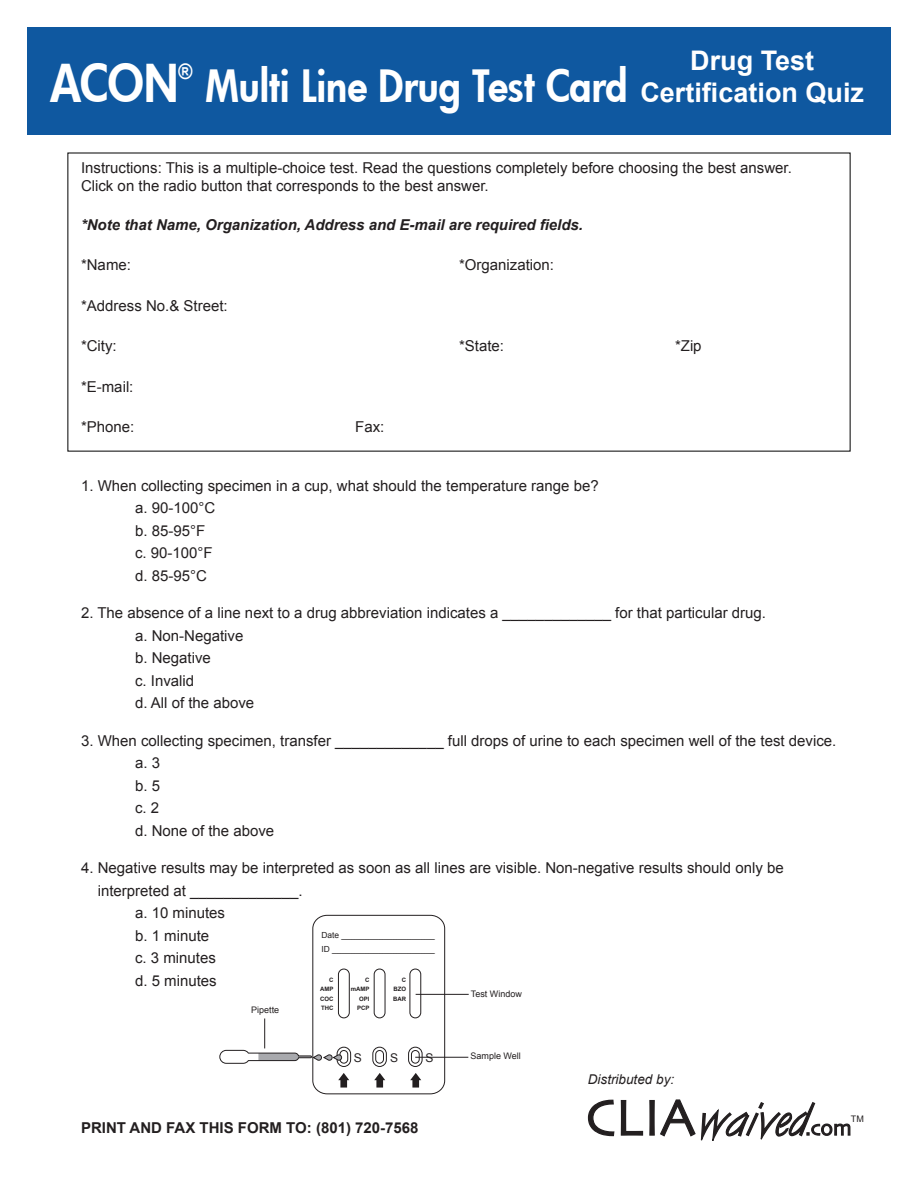
<style>
.page{position:relative;width:918px;height:1188px;background:#fff}
.page>*{position:absolute;margin:0;border:0;box-sizing:border-box;transform-origin:0 0}
.t1{font:800 51px "Futura";color:#fff;scale:.9 1}
.t2{font:800 43.5px "Futura";color:#fff;scale:.9 1}
.t3{font:700 27px/32.4px "Arial";color:#fff;text-align:center}
.t4{font:700 21px "Gill Sans";color:#fff;scale:.9 1}
.t5{font:15px/22.5px "Arial";color:#231f20}
.t6{font:italic 700 15px "Arial";color:#231f20}
.t7{font:700 15px "Arial";color:#231f20}
.t8{font:italic 13.5px "Arial";color:#231f20}
.t9{font:12px "Arial";color:#231f20}
.t10{font:9px "Arial";color:#231f20}
.t11{font:8.4px/14.4px "Arial";color:#231f20}
.t12{font:700 6px/9.6px "Arial";color:#231f20;text-align:justify}
</style>
<div class="page">
<div style="left:27px;top:27px;width:864px;height:108px;background:#0f58a0"></div>
<svg style="left:588px;top:1099px;width:262px;height:42px"></svg>
<hr style="left:416px;top:994px;width:53px;height:1px;background:#231f20">
<hr style="left:415px;top:1057px;width:53px;height:1px;background:#231f20">
<hr style="left:264px;top:1018px;width:1px;height:30px;background:#231f20">
<div style="left:313px;top:915px;width:132px;height:179px;border:1px solid #231f20;border-radius:14px"></div>
<div style="left:338px;top:969px;width:12px;height:49px;border:1px solid #231f20;border-radius:5px"></div>
<div style="left:340px;top:1050px;width:8px;height:13px;border:1px solid #231f20;border-radius:4px"></div>
<div style="left:337px;top:1047px;width:14px;height:20px;border:1px solid #231f20;border-radius:7px"></div>
<div style="left:374px;top:969px;width:11px;height:49px;border:1px solid #231f20;border-radius:5px"></div>
<div style="left:375px;top:1050px;width:9px;height:13px;border:1px solid #231f20;border-radius:4px"></div>
<div style="left:373px;top:1047px;width:14px;height:20px;border:1px solid #231f20;border-radius:7px"></div>
<div style="left:410px;top:969px;width:11px;height:49px;border:1px solid #231f20;border-radius:5px"></div>
<div style="left:411px;top:1050px;width:9px;height:13px;border:1px solid #231f20;border-radius:4px"></div>
<div style="left:408px;top:1047px;width:14px;height:20px;border:1px solid #231f20;border-radius:7px"></div>
<svg style="left:338px;top:1073px;width:11px;height:15px"></svg>
<svg style="left:374px;top:1073px;width:11px;height:15px"></svg>
<svg style="left:410px;top:1073px;width:11px;height:15px"></svg>
<svg style="left:220px;top:1050px;width:122px;height:14px"></svg>
<h1 class="t1" style="left:50px;top:48px;width:144px">ACON</h1>
<h3 class="t4" style="left:179px;top:58px;width:17px">®</h3>
<h2 class="t2" style="left:206px;top:56px;width:470px">Multi Line Drug Test Card</h2>
<h3 class="t3" style="left:640px;top:45px;width:225px">Drug Test<br>Certification Quiz</h3>
<p class="t5" style="left:81px;top:159px;width:712px;line-height:18px">Instructions: This is a multiple-choice test. Read the questions completely before choosing the best answer.<br>Click on the radio button that corresponds to the best answer.</p>
<p class="t6" style="left:81px;top:215px;width:504px">*Note that Name, Organization, Address and E-mail are required fields.</p>
<p class="t5" style="left:81px;top:254px;width:52px">*Name:</p>
<p class="t5" style="left:459px;top:254px;width:97px">*Organization:</p>
<p class="t5" style="left:81px;top:295px;width:148px">*Address No.&amp; Street:</p>
<p class="t5" style="left:81px;top:335px;width:37px">*City:</p>
<p class="t5" style="left:459px;top:335px;width:47px">*State:</p>
<p class="t5" style="left:675px;top:335px;width:28px">*Zip</p>
<p class="t5" style="left:81px;top:376px;width:54px">*E-mail:</p>
<p class="t5" style="left:81px;top:416px;width:55px">*Phone:</p>
<p class="t5" style="left:355px;top:416px;width:31px">Fax:</p>
<p class="t5" style="left:135px;top:475px;width:465px;text-indent:-54px">1. When collecting specimen in a cup, what should the temperature range be? a. 90-100°C<br>b. 85-95°F<br>c. 90-100°F<br>d. 85-95°C</p>
<p class="t5" style="left:135px;top:602px;width:633px;text-indent:-54px">2. The absence of a line next to a drug abbreviation indicates a _____________ for that particular drug. a. Non-Negative<br>b. Negative<br>c. Invalid<br>d. All of the above</p>
<p class="t5" style="left:135px;top:730px;width:703px;text-indent:-54px">3. When collecting specimen, transfer _____________ full drops of urine to each specimen well of the test device. a. 3<br>b. 5<br>c. 2<br>d. None of the above</p>
<p class="t5" style="left:81px;top:857px;width:704px">4. Negative results may be interpreted as soon as all lines are visible. Non-negative results should only be</p>
<p class="t5" style="left:98px;top:880px;width:207px">interpreted at _____________.</p>
<p class="t5" style="left:135px;top:902px;width:92px">a. 10 minutes</p>
<p class="t5" style="left:135px;top:925px;width:76px">b. 1 minute</p>
<p class="t5" style="left:135px;top:947px;width:82px">c. 3 minutes</p>
<p class="t5" style="left:135px;top:970px;width:83px">d. 5 minutes</p>
<p class="t11" style="left:321px;top:928px;width:115px">Date ____________________<br>ID ______________________</p>
<p class="t12" style="left:320px;top:975px;width:15px;text-indent:9px">C AMP COC THC</p>
<p class="t12" style="left:351px;top:975px;width:20px;text-align:right">C mAMP<br>OPI<br>PCP</p>
<p class="t12" style="left:393px;top:975px;width:15px;text-indent:9px">C BZO BAR</p>
<p class="t10" style="left:471px;top:987px;width:53px">Test Window</p>
<p class="t10" style="left:251px;top:1004px;width:30px">Pipette</p>
<p class="t9" style="left:354px;top:1050px;width:10px">S</p>
<p class="t9" style="left:390px;top:1050px;width:10px">S</p>
<p class="t9" style="left:425px;top:1050px;width:10px">S</p>
<p class="t7" style="left:81px;top:1117px;width:339px">Print and fax this form to: (801) 720-7568</p>
<p class="t10" style="left:471px;top:1050px;width:52px">Sample Well</p>
<p class="t8" style="left:588px;top:1071px;width:88px">Distributed by:</p>
<p class="t10" style="left:851px;top:1113px;width:14px">TM</p>
</div>
